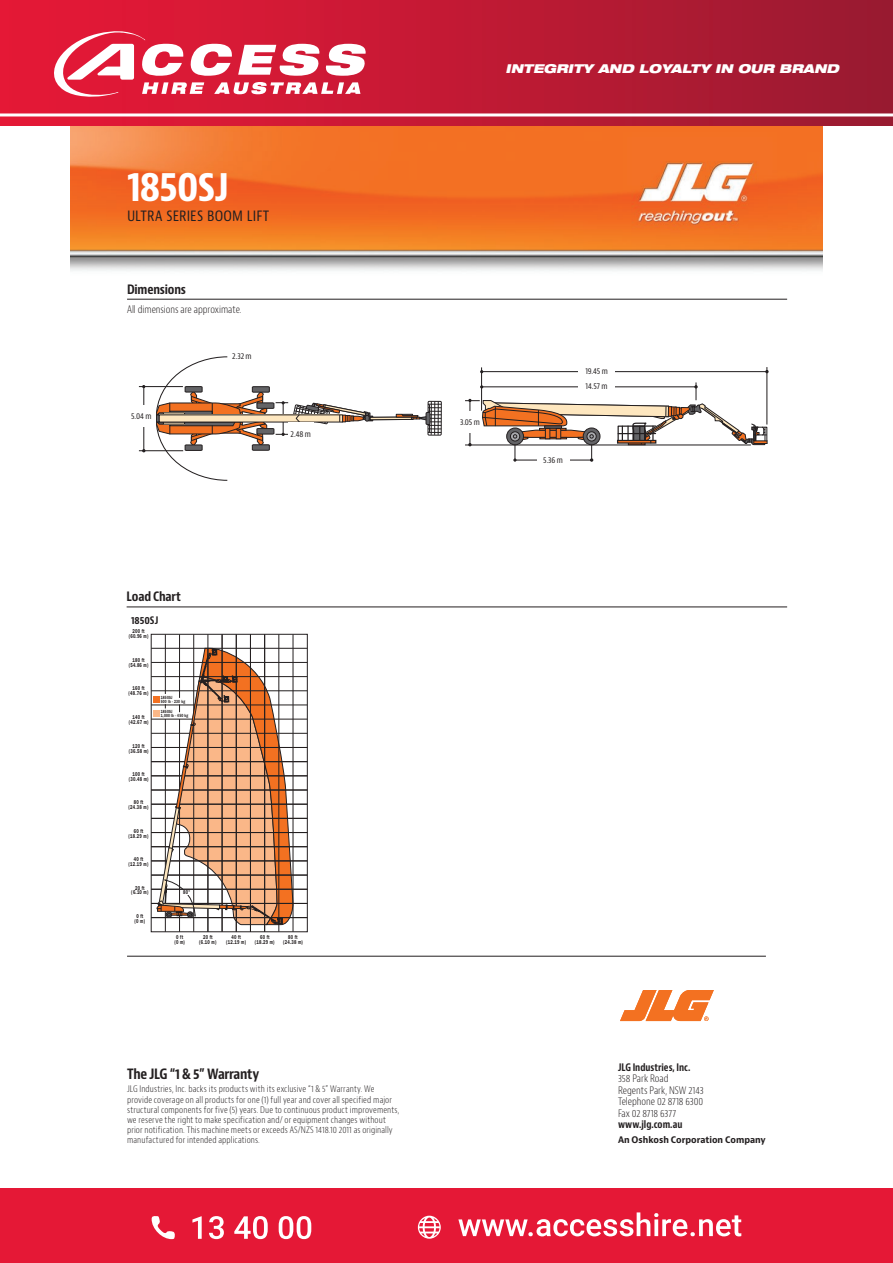
<style>
.page{position:relative;width:893px;height:1263px;background:#fff}
.page>*{position:absolute;margin:0;border:0;box-sizing:border-box;transform-origin:0 0}
.t1{font:700 condensed 40.5px "Bernino Sans";letter-spacing:-.035em;color:#fff}
.t2{font:condensed 15.15px "Bernino Sans";letter-spacing:.005em;color:#231f20}
.t3{font:700 condensed 13.95px "Bernino Sans";letter-spacing:-.025em;color:#231f20}
.t4{font:700 condensed 12.6px "Bernino Sans";letter-spacing:-.015em;color:#231f20}
.t5{font:italic 900 expanded 12.3px "Helvetica Neue LT Pro";color:#fff}
.t6{font:700 condensed 12px "Helvetica";color:#231f20}
.t7{font:300 condensed 10.05px/11.4px "Bernino Sans";letter-spacing:-.005em;color:#231f20}
.t8{font:700 condensed 10.05px "Bernino Sans";letter-spacing:-.005em;color:#231f20}
.t9{font:300 condensed 8.85px/10.1px "Bernino Sans";letter-spacing:.015em;color:#231f20}
.t10{font:700 8.85px "Bernino Sans";color:#231f20;scale:.95 1}
.t11{font:condensed 8.25px "Bernino Sans";letter-spacing:-.01em;color:#231f20}
.t12{font:600 5.7px/4.8px "Franklin Gothic";letter-spacing:.05em;color:#231f20;text-align:center;scale:.7 1}
.t13{font:600 4.5px "Franklin Gothic";letter-spacing:.05em;color:#231f20;scale:.7 1}
.s1{font-weight:700}
</style>
<div class="page">
<svg style="left:620px;top:990px;width:94px;height:31px"></svg>
<img style="left:70px;top:125px;width:753px;height:146px">
<hr style="left:127px;top:299px;width:660px;height:1px;background:#231f20">
<hr style="left:127px;top:607px;width:660px;height:1px;background:#231f20">
<hr style="left:127px;top:956px;width:639px;height:1px;background:#231f20">
<svg style="left:142px;top:385px;width:3px;height:20px"></svg>
<svg style="left:142px;top:427px;width:3px;height:25px"></svg>
<hr style="left:139px;top:450px;width:44px;height:1px;background:#231f20">
<hr style="left:139px;top:386px;width:44px;height:1px;background:#231f20">
<div style="left:370px;top:417px;width:43px;height:3px;border:1px solid #231f20"></div>
<svg style="left:396px;top:400px;width:46px;height:36px"></svg>
<svg style="left:155px;top:356px;width:218px;height:125px"></svg>
<svg style="left:465px;top:367px;width:304px;height:95px"></svg>
<div style="left:127px;top:405px;width:29px;height:22px;background:#fff"></div>
<div style="left:228px;top:342px;width:27px;height:27px;background:#fff"></div>
<div style="left:288px;top:423px;width:25px;height:21px;background:#fff"></div>
<div style="left:578px;top:380px;width:37px;height:13px;background:#fff"></div>
<div style="left:578px;top:365px;width:37px;height:13px;background:#fff"></div>
<div style="left:537px;top:447px;width:32px;height:26px;background:#fff"></div>
<div style="left:458px;top:411px;width:23px;height:22px;background:#fff"></div>
<svg style="left:151px;top:634px;width:157px;height:298px"></svg>
<hr style="left:151px;top:676px;width:156px;height:1px;background:#231f20">
<hr style="left:151px;top:662px;width:156px;height:1px;background:#231f20">
<hr style="left:151px;top:648px;width:156px;height:1px;background:#231f20">
<svg style="left:157px;top:648px;width:137px;height:277px"></svg>
<div style="left:0;top:0;width:893px;height:125px;background:linear-gradient(to right,#eb1c3a,#9b1c32)"></div>
<svg style="left:54px;top:31px;width:312px;height:66px"></svg>
<div style="left:0;top:1188px;width:893px;height:75px;background:#e51836"></div>
<svg style="left:192px;top:1216px;width:119px;height:23px"></svg>
<svg style="left:151px;top:1216px;width:24px;height:23px"></svg>
<svg style="left:458px;top:1212px;width:283px;height:24px"></svg>
<svg style="left:418px;top:1216px;width:23px;height:23px"></svg>
<hr style="left:0;top:113px;width:893px;height:3px;background:#fff">
<p class="t1" style="left:127px;top:161px;width:104px">1850SJ</p>
<p class="t2" style="left:127px;top:206px;width:144px">ULTRA SERIES BOOM LIFT</p>
<p class="t4" style="left:127px;top:281px;width:60px">Dimensions</p>
<p class="t7" style="left:127px;top:304px;width:116px">All dimensions are approximate.</p>
<p class="t11" style="left:131px;top:411px;width:22px">5.04 m</p>
<p class="t11" style="left:232px;top:351px;width:21px">2.32 m</p>
<p class="t11" style="left:291px;top:428px;width:22px">2.48 m</p>
<p class="t4" style="left:127px;top:589px;width:56px">Load Chart</p>
<p class="t8" style="left:131px;top:614px;width:29px">1850SJ</p>
<p class="t12" style="left:129px;top:628px;width:30px">200 ft (60.96 m)</p>
<p class="t12" style="left:129px;top:657px;width:30px">180 ft (54.86 m)</p>
<p class="t12" style="left:129px;top:686px;width:30px">160 ft (48.76 m)</p>
<p class="t12" style="left:129px;top:715px;width:30px">140 ft (42.67 m)</p>
<p class="t12" style="left:129px;top:743px;width:30px">120 ft (36.58 m)</p>
<p class="t12" style="left:129px;top:772px;width:30px">100 ft (30.48 m)</p>
<p class="t12" style="left:129px;top:800px;width:30px">80 ft (24.38 m)</p>
<p class="t12" style="left:129px;top:829px;width:30px">60 ft (18.29 m)</p>
<p class="t12" style="left:129px;top:856px;width:30px">40 ft (12.19 m)</p>
<p class="t12" style="left:131px;top:885px;width:26px">20 ft (6.10 m)</p>
<p class="t12" style="left:135px;top:914px;width:17px">0 ft (0 m)</p>
<p class="t13" style="left:161px;top:695px;width:18px">1850SJ</p>
<p class="t13" style="left:161px;top:709px;width:18px">1850SJ</p>
<p class="t13" style="left:161px;top:699px;width:36px">500 lb - 230 kg</p>
<p class="t13" style="left:161px;top:713px;width:41px">1,000 lb - 450 kg</p>
<p class="t12" style="left:183px;top:890px;width:11px">80°</p>
<p class="t12" style="left:174px;top:935px;width:17px">0 ft (0 m)</p>
<p class="t12" style="left:199px;top:935px;width:26px">20 ft (6.10 m)</p>
<p class="t12" style="left:255px;top:935px;width:30px">60 ft (18.29 m)</p>
<p class="t12" style="left:283px;top:935px;width:30px">80 ft (24.38 m)</p>
<p class="t12" style="left:226px;top:935px;width:30px">40 ft (12.19 m)</p>
<p class="t3" style="left:127px;top:1065px;width:134px">The JLG “1 &amp; 5” Warranty</p>
<p class="t9" style="left:127px;top:1084px;width:274px">JLG Industries, Inc. backs its products with its exclusive “1 &amp; 5” Warranty. We provide coverage on all products for one (1) full year and cover all specified major structural components for five (5) years. Due to continuous product improvements, we reserve the right to make specification and/ or equipment changes without prior notification. This machine meets or exceeds AS/NZS 1418.10 2011 as originally manufactured for intended applications.</p>
<p class="t5" style="left:506px;top:60px;width:335px">INTEGRITY AND LOYALTY IN OUR BRAND</p>
<p class="t6" style="left:466px;top:415px;width:9px">D</p>
<p class="t11" style="left:460px;top:417px;width:21px">3.05 m</p>
<p class="t11" style="left:585px;top:366px;width:24px">19.45 m</p>
<p class="t11" style="left:586px;top:381px;width:23px">14.57 m</p>
<p class="t11" style="left:543px;top:455px;width:21px">5.36 m</p>
<p class="t7" style="left:618px;top:1062px;width:87px"><span class="s1">JLG Industries, Inc.<br></span>358 Park Road<br>Regents Park, NSW 2143<br>Telephone 02 8718 6300<br>Fax 02 8718 6377 <span class="s1">www.jlg.com.au</span></p>
<p class="t10" style="left:618px;top:1134px;width:157px">An Oshkosh Corporation Company</p>
</div>
